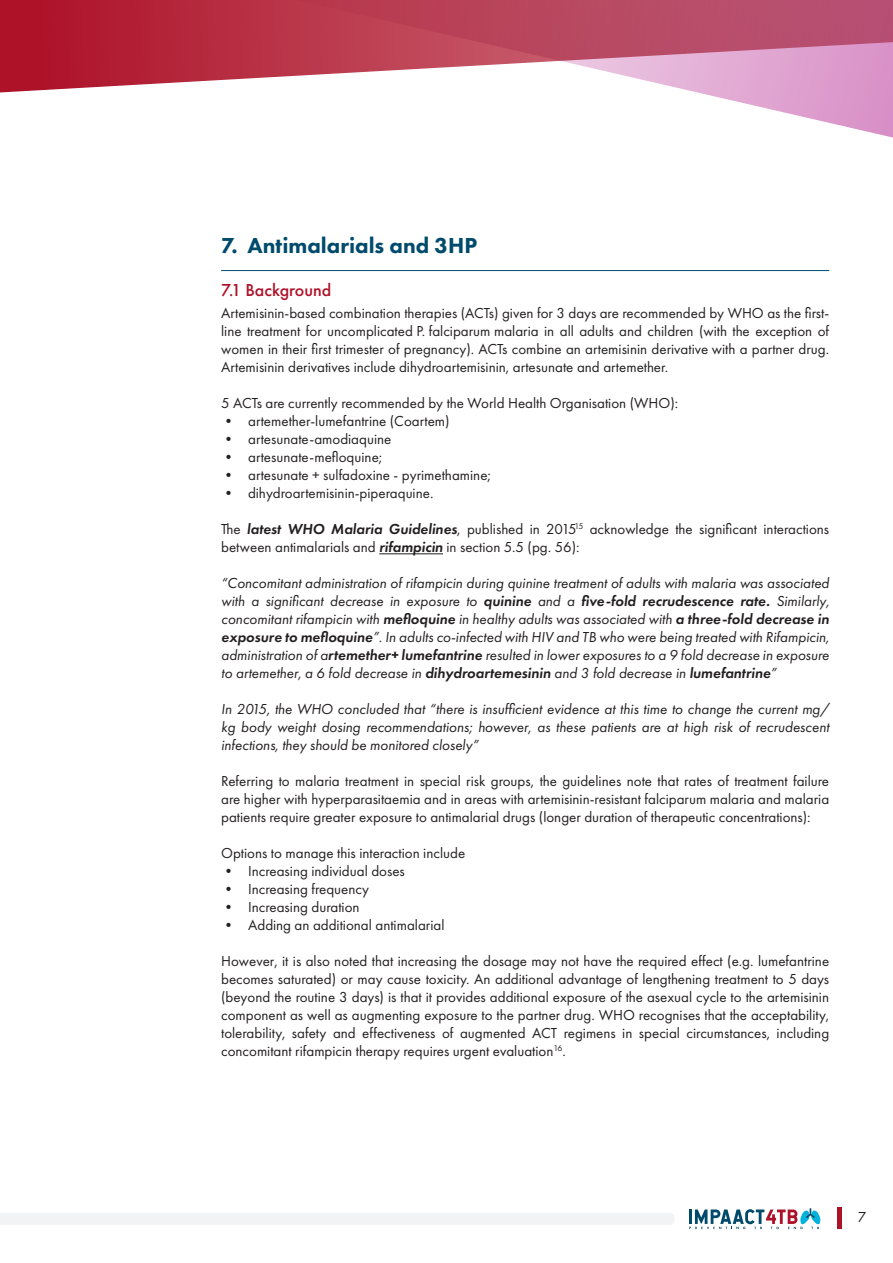
<style>
.page{position:relative;width:893px;height:1263px;background:#fff}
.page>*{position:absolute;margin:0;border:0;box-sizing:border-box;transform-origin:0 0}
.t1{font:800 22.5px "Futura PT";color:#004b6c}
.t2{font:500 18px "Futura PT";color:#ae1229}
.t3{font:15px/18px "Futura PT";color:#231f20;text-align:justify}
.t4{font:italic 15px/18px "Futura PT";color:#231f20;text-align:justify}
.s1{font-weight:600;font-style:italic}
.s2{font-weight:600}
</style>
<div class="page">
<svg style="left:0;top:0;width:893px;height:138px"></svg>
<svg style="left:689px;top:1208px;width:131px;height:21px"></svg>
<hr style="left:838px;top:1207px;width:4px;height:21px;background:#ae1229">
<div style="left:0;top:1213px;width:674px;height:12px;background:#f2f3f4"></div>
<hr style="left:221px;top:270px;width:608px;height:1px;background:#004b6c">
<hr style="left:379px;top:553px;width:64px;height:1px;background:#231f20">
<h1 class="t1" style="left:221px;top:232px;width:258px">7. Antimalarials and 3HP</h1>
<p class="t2" style="left:221px;top:279px;width:112px">7.1 Background</p>
<p class="t3" style="left:221px;top:304px;width:610px">Artemisinin-based combination therapies (ACTs) given for 3 days are recommended by WHO as the first&shy;line treatment for uncomplicated P. falciparum malaria in all adults and children (with the exception of women in their first trimester of pregnancy). ACTs combine an artemisinin derivative with a partner drug.<br>Artemisinin derivatives include dihydroartemisinin, artesunate and artemether.</p>
<p class="t3" style="left:221px;top:394px;width:459px">5 ACTs are currently recommended by the World Health Organisation (WHO):</p>
<p class="t3" style="left:221px;top:412px;width:230px">• artemether-lumefantrine (Coartem)</p>
<p class="t3" style="left:221px;top:430px;width:172px">• artesunate-amodiaquine</p>
<p class="t3" style="left:221px;top:448px;width:163px">• artesunate-mefloquine;</p>
<p class="t3" style="left:221px;top:466px;width:271px">• artesunate + sulfadoxine - pyrimethamine;</p>
<p class="t3" style="left:221px;top:484px;width:214px">• dihydroartemisinin-piperaquine.</p>
<p class="t3" style="left:221px;top:520px;width:610px">The <span class="s1">latest WHO Malaria Guidelines</span>, published in 2015<sup>15</sup> acknowledge the significant interactions between antimalarials and <span class="s1">rifampicin</span> in section 5.5 (pg. 56):</p>
<p class="t4" style="left:221px;top:574px;width:610px">“Concomitant administration of rifampicin during quinine treatment of adults with malaria was associated with a significant decrease in exposure to <span class="s2">quinine</span> and a <span class="s2">five-fold recrudescence rate.</span> Similarly, concomitant rifampicin with <span class="s2">mefloquine</span> in healthy adults was associated with <span class="s2">a three-fold decrease in exposure to mefloquine</span>”. In adults co-infected with HIV and TB who were being treated with Rifampicin, administration of a<span class="s2">rtemether+ lumefantrine</span> resulted in lower exposures to a 9 fold decrease in exposure to artemether, a 6 fold decrease in <span class="s2">dihydroartemesinin</span> and 3 fold decrease in <span class="s2">lumefantrine</span>”</p>
<p class="t4" style="left:221px;top:700px;width:610px">In 2015, the WHO concluded that “there is insufficient evidence at this time to change the current mg/ kg body weight dosing recommendations; however, as these patients are at high risk of recrudescent infections, they should be monitored closely”</p>
<p class="t3" style="left:221px;top:772px;width:610px">Referring to malaria treatment in special risk groups, the guidelines note that rates of treatment failure are higher with hyperparasitaemia and in areas with artemisinin-resistant falciparum malaria and malaria patients require greater exposure to antimalarial drugs (longer duration of therapeutic concentrations):</p>
<p class="t3" style="left:221px;top:844px;width:246px">Options to manage this interaction include</p>
<p class="t3" style="left:221px;top:862px;width:185px">• Increasing individual doses</p>
<p class="t3" style="left:221px;top:880px;width:149px">• Increasing frequency</p>
<p class="t3" style="left:221px;top:898px;width:140px">• Increasing duration</p>
<p class="t3" style="left:221px;top:916px;width:225px">• Adding an additional antimalarial</p>
<p class="t3" style="left:221px;top:952px;width:610px">However, it is also noted that increasing the dosage may not have the required effect (e.g. lumefantrine becomes saturated) or may cause toxicity. An additional advantage of lengthening treatment to 5 days (beyond the routine 3 days) is that it provides additional exposure of the asexual cycle to the artemisinin component as well as augmenting exposure to the partner drug. WHO recognises that the acceptability, tolerability, safety and effectiveness of augmented ACT regimens in special circumstances, including concomitant rifampicin therapy requires urgent evaluation<sup>16</sup>.</p>
<p class="t3" style="left:858px;top:1208px;width:10px">7</p>
</div>
